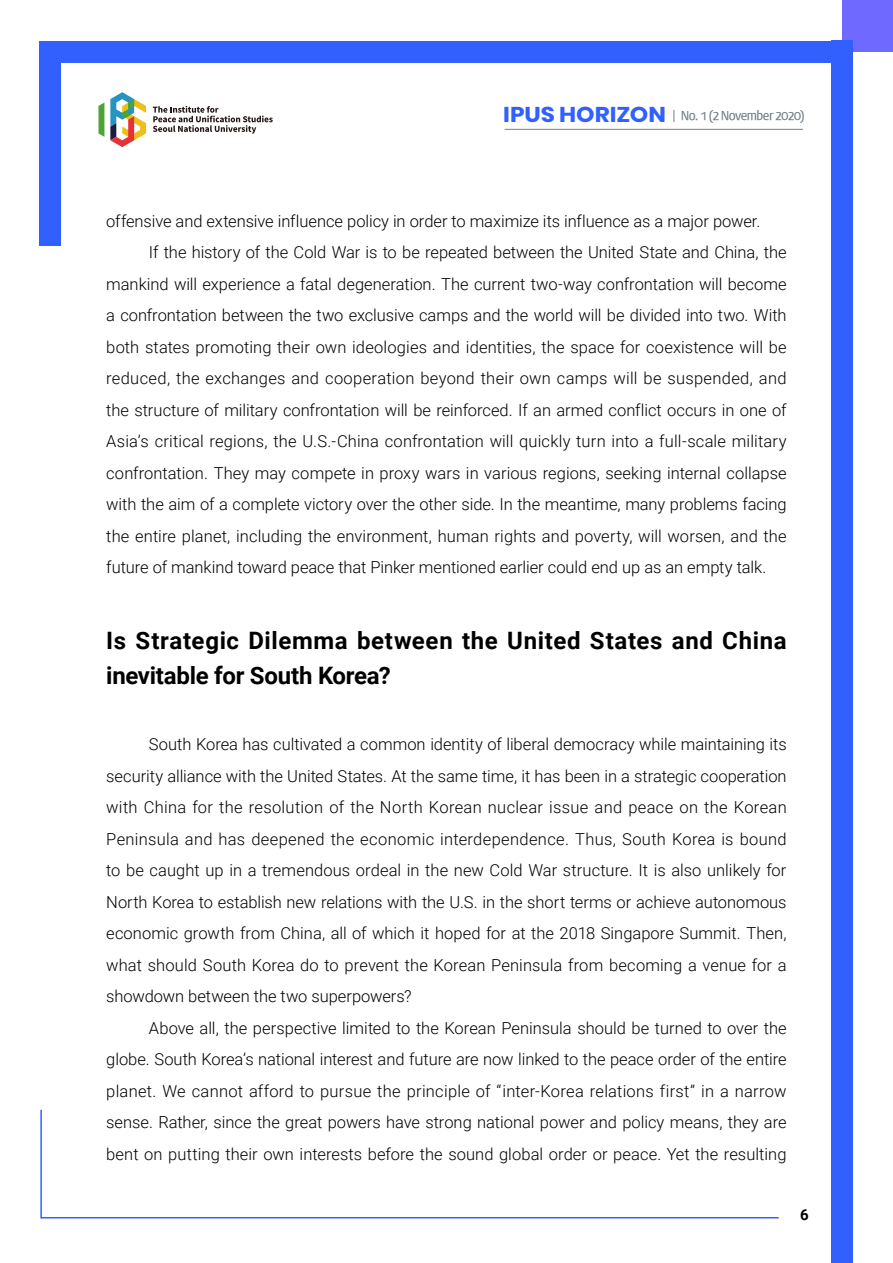
<style>
.page{position:relative;width:893px;height:1263px;background:#fff}
.page>*{position:absolute;margin:0;border:0;box-sizing:border-box;transform-origin:0 0}
.t1{font:700 24px/34.5px "Roboto";letter-spacing:.025em;color:#000}
.t2{font:300 16.5px/31.5px "Roboto";color:#000;text-align:justify}
.t3{font:700 15px "Roboto";color:#000}
.t4{font:12px "Daum Regular";letter-spacing:-.06em;color:#707f87;scale:.9 1}
.s1{font-family:"Poppins";font-weight:700;font-size:21.45px;color:#3160ff}
</style>
<div class="page">
<hr style="left:41px;top:1217px;width:738px;height:1px;background:#3160ff">
<div style="left:842px;top:0;width:51px;height:52px;background:#6f69ff"></div>
<svg style="left:153px;top:106px;width:120px;height:28px"></svg>
<svg style="left:98px;top:103px;width:6px;height:34px"></svg>
<svg style="left:110px;top:92px;width:36px;height:55px"></svg>
<div style="left:40px;top:41px;width:813px;height:21px;background:#3160ff"></div>
<div style="left:831px;top:41px;width:22px;height:1222px;background:#3160ff"></div>
<div style="left:40px;top:41px;width:21px;height:205px;background:#3160ff"></div>
<hr style="left:40px;top:1110px;width:2px;height:108px;background:#3160ff">
<hr style="left:505px;top:129px;width:298px;height:1px;background:#707f87">
<svg style="left:674px;top:110px;width:1px;height:12px"></svg>
<p class="t4" style="left:503px;top:109px;width:336px"><span class="s1">IPUS HORIZON</span> No. 1 (2 November 2020)</p>
<p class="t2" style="left:106px;top:204px;width:656px">offensive and extensive influence policy in order to maximize its influence as a major power.</p>
<p class="t2" style="left:149px;top:236px;width:639px">If the history of the Cold War is to be repeated between the United State and China, the</p>
<p class="t2" style="left:106px;top:267px;width:682px">mankind will experience a fatal degeneration. The current two-way confrontation will become</p>
<p class="t2" style="left:106px;top:299px;width:682px">a confrontation between the two exclusive camps and the world will be divided into two. With</p>
<p class="t2" style="left:106px;top:330px;width:682px">both states promoting their own ideologies and identities, the space for coexistence will be</p>
<p class="t2" style="left:106px;top:362px;width:682px">reduced, the exchanges and cooperation beyond their own camps will be suspended, and</p>
<p class="t2" style="left:106px;top:393px;width:682px">the structure of military confrontation will be reinforced. If an armed conflict occurs in one of</p>
<p class="t2" style="left:106px;top:425px;width:682px">Asia’s critical regions, the U.S.-China confrontation will quickly turn into a full-scale military</p>
<p class="t2" style="left:106px;top:456px;width:682px">confrontation. They may compete in proxy wars in various regions, seeking internal collapse</p>
<p class="t2" style="left:106px;top:488px;width:682px">with the aim of a complete victory over the other side. In the meantime, many problems facing</p>
<p class="t2" style="left:106px;top:519px;width:682px">the entire planet, including the environment, human rights and poverty, will worsen, and the</p>
<p class="t2" style="left:106px;top:551px;width:662px">future of mankind toward peace that Pinker mentioned earlier could end up as an empty talk.</p>
<h1 class="t1" style="left:106px;top:623px;width:682px">Is Strategic Dilemma between the United States and China inevitable for South Korea?</h1>
<p class="t2" style="left:106px;top:728px;width:682px;text-indent:43px">South Korea has cultivated a common identity of liberal democracy while maintaining its security alliance with the United States. At the same time, it has been in a strategic cooperation with China for the resolution of the North Korean nuclear issue and peace on the Korean Peninsula and has deepened the economic interdependence. Thus, South Korea is bound to be caught up in a tremendous ordeal in the new Cold War structure. It is also unlikely for North Korea to establish new relations with the U.S. in the short terms or achieve autonomous economic growth from China, all of which it hoped for at the 2018 Singapore Summit. Then, what should South Korea do to prevent the Korean Peninsula from becoming a venue for a showdown between the two superpowers?</p>
<p class="t2" style="left:106px;top:1012px;width:682px;text-indent:43px">Above all, the perspective limited to the Korean Peninsula should be turned to over the globe. South Korea’s national interest and future are now linked to the peace order of the entire planet. We cannot afford to pursue the principle of “inter-Korea relations first” in a narrow sense. Rather, since the great powers have strong national power and policy means, they are bent on putting their own interests before the sound global order or peace. Yet the resulting</p>
<p class="t3" style="left:800px;top:1204px;width:10px">6</p>
</div>
